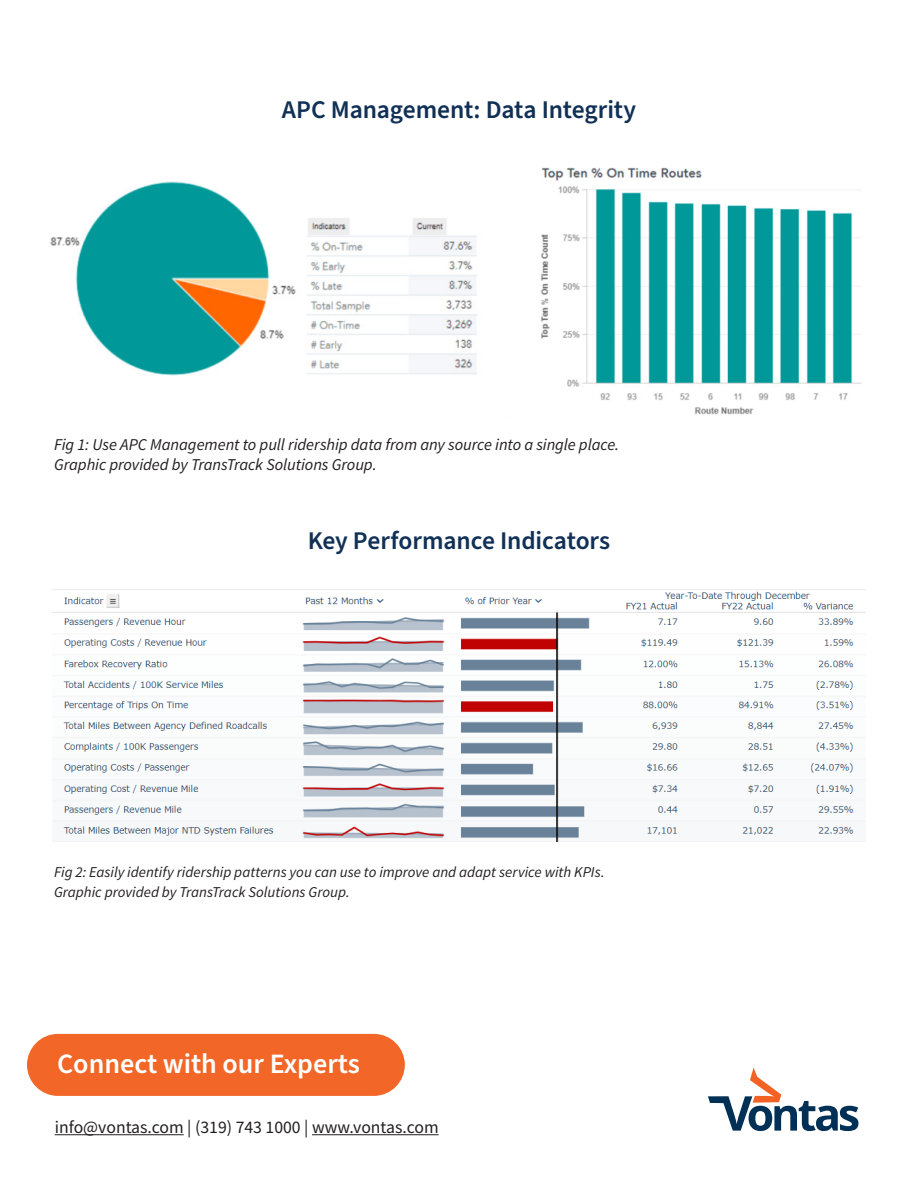
<style>
.page{position:relative;width:918px;height:1188px;background:#fff}
.page>*{position:absolute;margin:0;border:0;box-sizing:border-box;transform-origin:0 0}
.t1{font:600 28.05px "Source Sans Pro";color:#fff}
.Technical_Specs_Titl{font:600 25.5px "Source Sans Pro";letter-spacing:-.005em;color:#113056}
.t2{font:17.7px "Source Sans Pro";color:#231f20}
.Technical_Specs_Titl-2{font:italic 16.5px/19.8px "Source Sans Pro";letter-spacing:-.005em;color:#231f20}
.Technical_Specs_Titl-3{font:italic 15px/20.2px "Source Sans Pro";color:#231f20}
</style>
<div class="page">
<svg style="left:708px;top:1067px;width:150px;height:64px"></svg>
<hr style="left:55px;top:1134px;width:129px;height:1px;background:#231f20">
<hr style="left:312px;top:1134px;width:127px;height:1px;background:#231f20">
<div style="left:28px;top:1035px;width:376px;height:60px;background:#f26728;border-radius:30px"></div>
<div style="left:27px;top:1034px;width:378px;height:62px;border:2px solid #f26728;border-radius:30px"></div>
<img style="left:50px;top:181px;width:427px;height:195px">
<img style="left:541px;top:167px;width:321px;height:248px">
<img style="left:53px;top:589px;width:813px;height:253px">
<p class="Technical_Specs_Titl" style="left:282px;top:93px;width:356px">APC Management: Data Integrity</p>
<p class="Technical_Specs_Titl-2" style="left:54px;top:435px;width:567px">Fig 1: Use APC Management to pull ridership data from any source into a single place.<br>Graphic provided by TransTrack Solutions Group.</p>
<p class="Technical_Specs_Titl" style="left:308px;top:524px;width:304px">Key Performance Indicators</p>
<p class="Technical_Specs_Titl-3" style="left:54px;top:862px;width:552px">Fig 2: Easily identify ridership patterns you can use to improve and adapt service with KPIs.<br>Graphic provided by TransTrack Solutions Group.</p>
<h1 class="t1" style="left:57px;top:1045px;width:304px">Connect with our Experts</h1>
<p class="t2" style="left:55px;top:1116px;width:385px">info@vontas.com | (319) 743 1000 | www.vontas.com</p>
</div>
